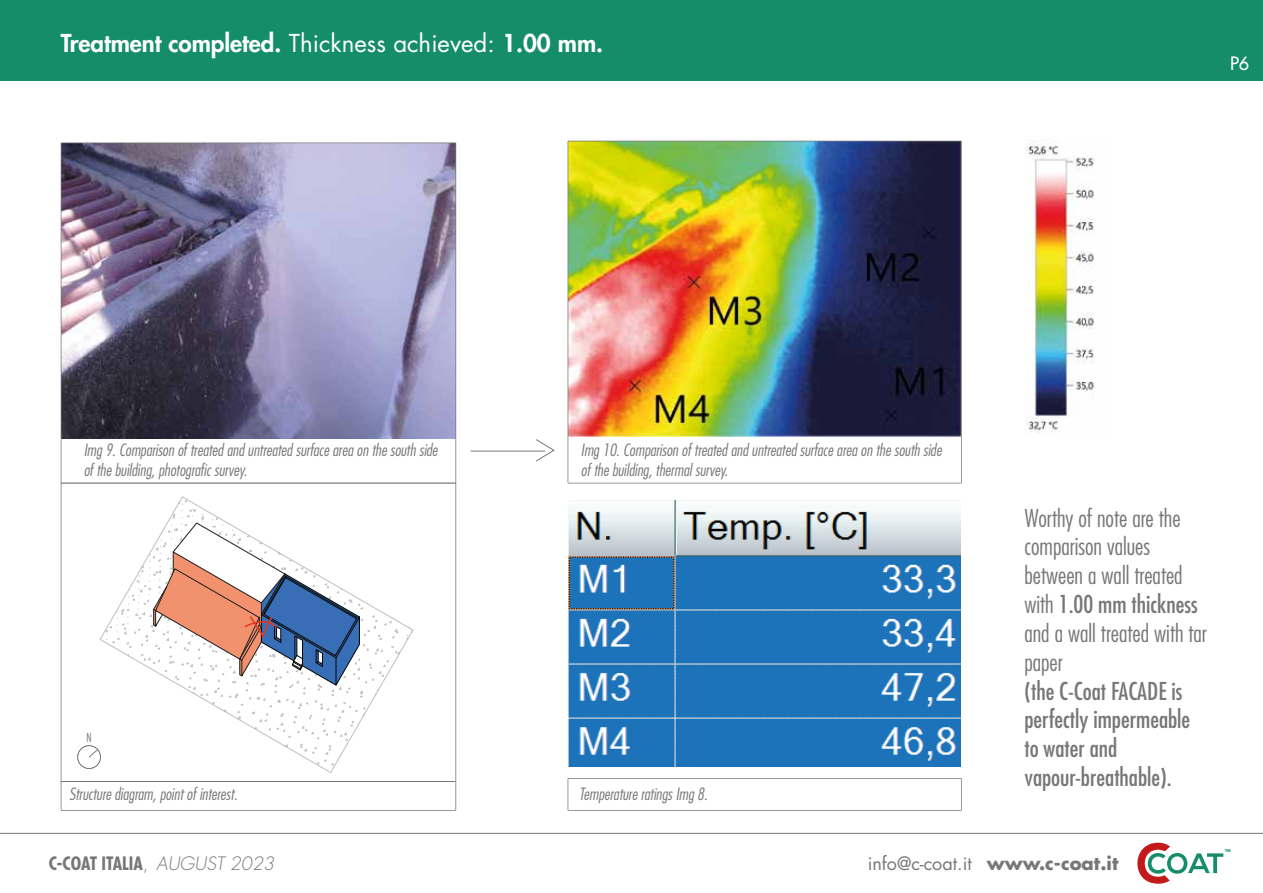
<style>
.page{position:relative;width:1263px;height:893px;background:#fff}
.page>*{position:absolute;margin:0;border:0;box-sizing:border-box;transform-origin:0 0}
.t1{font:300 condensed 24px/28.8px "Futura Std";color:#777}
.t2{font:condensed 24px/28.8px "Futura Std";color:#777}
.t3{font:800 24px "Futura Std";color:#fff}
.t4{font:18px "Futura Std";color:#777776}
.t5{font:700 condensed 18px "Futura Std";color:#777776}
.t6{font:500 18px "Futura Std";color:#fff}
.t7{font:italic 300 condensed 16.5px/19.8px "Futura Std";color:#777}
.t8{font:300 condensed 12px "Futura Std";color:#777776}
.t9{font:700 3.75px "Futura Std";color:#148d68}
.s1{font-weight:400}
.s2{font-weight:300;font-stretch:normal}
.s3{font-weight:300;font-style:italic;font-stretch:normal}
.s4{font-weight:700}
</style>
<div class="page">
<svg style="left:1137px;top:843px;width:86px;height:41px"></svg>
<img style="left:1025px;top:140px;width:70px;height:293px">
<img style="left:568px;top:500px;width:393px;height:266px">
<hr style="left:0;top:833px;width:1263px;height:1px;background:#777776">
<div style="left:0;top:0;width:1263px;height:80px;background:#148d68"></div>
<svg style="left:61px;top:142px;width:395px;height:341px;background:#938fab"></svg>
<svg style="left:61px;top:483px;width:395px;height:328px"></svg>
<img style="left:568px;top:141px;width:394px;height:342px">
<hr style="left:471px;top:451px;width:74px;height:1px;background:#777776">
<svg style="left:535px;top:439px;width:20px;height:23px"></svg>
<hr style="left:61px;top:781px;width:394px;height:1px;background:#777776">
<svg style="left:568px;top:778px;width:394px;height:33px"></svg>
<svg style="left:77px;top:497px;width:337px;height:272px"></svg>
<h1 class="t3" style="left:61px;top:28px;width:544px">Treatment completed. <span class="s1">Thickness achieved:</span> 1.00 mm.</h1>
<p class="t6" style="left:1230px;top:52px;width:21px">P6</p>
<p class="t7" style="left:84px;top:441px;width:355px">Img 9. Comparison of treated and untreated surface area on the south side of the building, photografic survey.</p>
<p class="t7" style="left:581px;top:441px;width:362px">Img 10. Comparison of treated and untreated surface area on the south side of the building, thermal survey.</p>
<p class="t8" style="left:86px;top:731px;width:7px">N</p>
<p class="t7" style="left:69px;top:784px;width:170px">Structure diagram, point of interest.</p>
<p class="t7" style="left:579px;top:785px;width:130px">Temperature ratings Img 8.</p>
<h1 class="t1" style="left:1024px;top:503px;width:184px">Worthy of note are the comparison values between a wall treated with <span class="s1">1.00 mm thickness </span>and a wall treated with tar paper</h1>
<h1 class="t2" style="left:1024px;top:676px;width:167px">(the C-Coat FACADE is perfectly impermeable to water and vapour-breathable).</h1>
<p class="t5" style="left:49px;top:852px;width:227px">C-COAT ITALIA<span class="s2">,</span> <span class="s3">AUGUST 2023</span></p>
<p class="t4" style="left:868px;top:852px;width:252px">info@c-coat.it <span class="s4">www.c-coat.it</span></p>
<p class="t9" style="left:1225px;top:848px;width:7px">TM</p>
</div>
